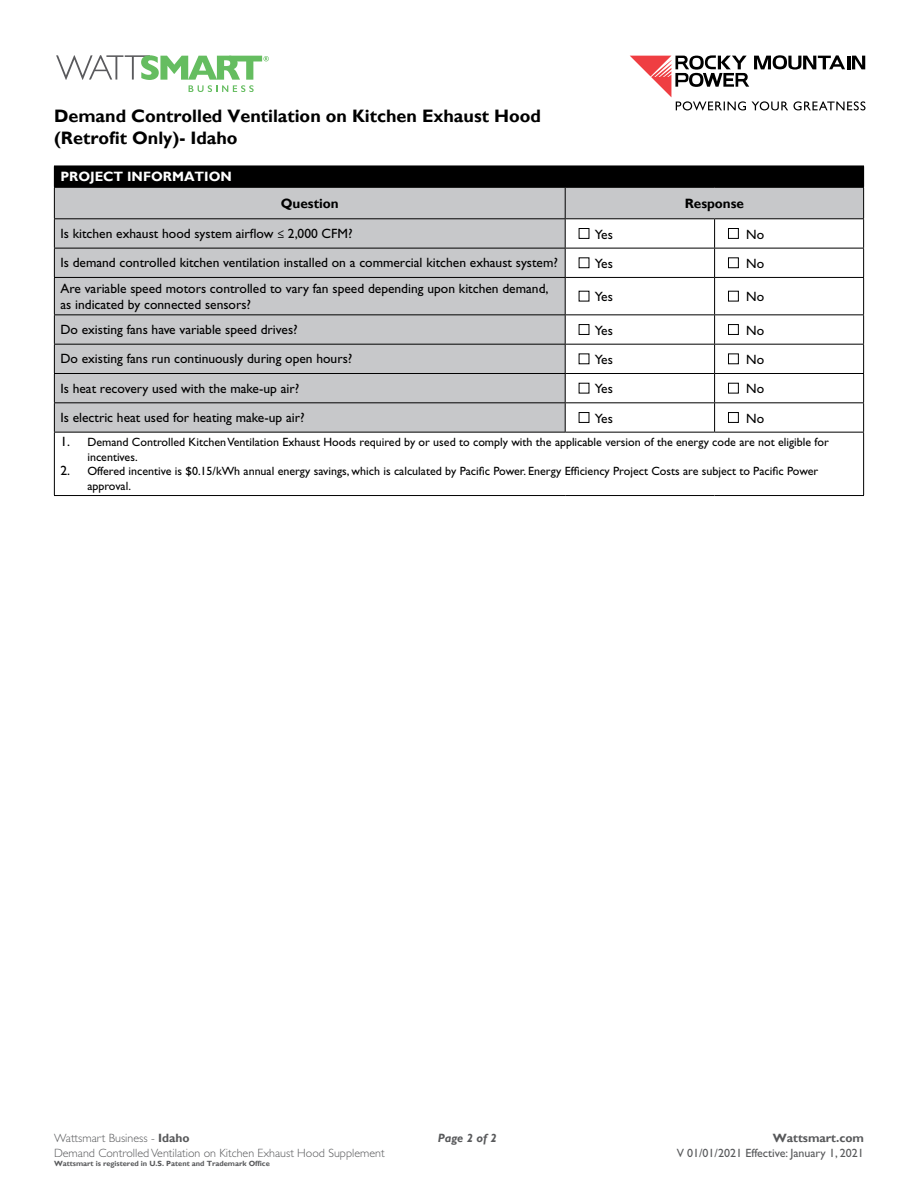
<style>
.page{position:relative;width:918px;height:1188px;background:#fff}
.page>*{position:absolute;margin:0;border:0;box-sizing:border-box;transform-origin:0 0}
.t1{font:700 18px/21.6px "Gill Sans";color:#000}
.t2{font:13.5px/16.2px "Gill Sans Std";color:#000}
.t3{font:700 13.5px "Gill Sans";color:#fff}
.t4{font:700 13.5px "Gill Sans";color:#000}
.t5{font:12px/14.4px "Gill Sans Std";color:#000}
.t6{font:300 12px/14.4px "Gill Sans Std";color:#58595b}
.t7{font:12px "Gill Sans Std";color:#58595b}
.t8{font:700 12px "Gill Sans";color:#58595b}
.t9{font:italic 700 12px "Gill Sans";color:#58595b}
.t10{font:700 7.5px "Gill Sans";color:#58595b}
.s1{font-size:13.5px}
.s2{font-family:"Gill Sans";font-weight:700}
</style>
<div class="page">
<svg style="left:630px;top:55px;width:236px;height:55px"></svg>
<svg style="left:56px;top:55px;width:213px;height:37px"></svg>
<div style="left:55px;top:278px;width:510px;height:154px;background:#c7c8ca"></div>
<svg style="left:54px;top:166px;width:810px;height:111px"></svg>
<hr style="left:54px;top:277px;width:511px;height:1px;background:#000">
<hr style="left:54px;top:278px;width:1px;height:36px;background:#000">
<hr style="left:565px;top:277px;width:150px;height:1px;background:#000">
<hr style="left:565px;top:278px;width:1px;height:36px;background:#000">
<hr style="left:715px;top:277px;width:149px;height:1px;background:#000">
<hr style="left:714px;top:278px;width:1px;height:36px;background:#000">
<hr style="left:863px;top:278px;width:1px;height:36px;background:#000">
<hr style="left:54px;top:314px;width:511px;height:1px;background:#000">
<hr style="left:565px;top:314px;width:150px;height:1px;background:#000">
<hr style="left:715px;top:314px;width:149px;height:1px;background:#000">
<hr style="left:54px;top:344px;width:511px;height:1px;background:#000">
<hr style="left:565px;top:344px;width:150px;height:1px;background:#000">
<hr style="left:715px;top:344px;width:149px;height:1px;background:#000">
<hr style="left:54px;top:373px;width:511px;height:1px;background:#000">
<hr style="left:565px;top:373px;width:150px;height:1px;background:#000">
<hr style="left:715px;top:373px;width:149px;height:1px;background:#000">
<hr style="left:54px;top:402px;width:511px;height:1px;background:#000">
<svg style="left:54px;top:315px;width:1px;height:117px"></svg>
<hr style="left:565px;top:402px;width:150px;height:1px;background:#000">
<svg style="left:565px;top:315px;width:1px;height:117px"></svg>
<hr style="left:715px;top:402px;width:149px;height:1px;background:#000">
<svg style="left:714px;top:315px;width:1px;height:117px"></svg>
<svg style="left:863px;top:315px;width:1px;height:117px"></svg>
<hr style="left:54px;top:432px;width:511px;height:1px;background:#000">
<hr style="left:54px;top:433px;width:1px;height:62px;background:#000">
<hr style="left:565px;top:432px;width:150px;height:1px;background:#000">
<hr style="left:715px;top:432px;width:149px;height:1px;background:#000">
<hr style="left:863px;top:433px;width:1px;height:62px;background:#000">
<hr style="left:54px;top:495px;width:511px;height:1px;background:#000">
<hr style="left:565px;top:495px;width:150px;height:1px;background:#000">
<hr style="left:715px;top:495px;width:149px;height:1px;background:#000">
<div style="left:579px;top:228px;width:10px;height:11px;border:1px solid #000"></div>
<div style="left:728px;top:228px;width:11px;height:11px;border:1px solid #000"></div>
<div style="left:579px;top:257px;width:10px;height:11px;border:1px solid #000"></div>
<div style="left:728px;top:257px;width:11px;height:11px;border:1px solid #000"></div>
<div style="left:728px;top:291px;width:11px;height:10px;border:1px solid #000"></div>
<div style="left:579px;top:324px;width:10px;height:11px;border:1px solid #000"></div>
<div style="left:728px;top:324px;width:11px;height:11px;border:1px solid #000"></div>
<div style="left:728px;top:354px;width:11px;height:10px;border:1px solid #000"></div>
<div style="left:728px;top:383px;width:11px;height:10px;border:1px solid #000"></div>
<div style="left:579px;top:412px;width:10px;height:11px;border:1px solid #000"></div>
<div style="left:728px;top:412px;width:11px;height:11px;border:1px solid #000"></div>
<h1 class="t1" style="left:54px;top:106px;width:488px">Demand Controlled Ventilation on Kitchen Exhaust Hood (Retrofit Only)- Idaho</h1>
<p class="t3" style="left:60px;top:169px;width:173px">PROJECT INFORMATION</p>
<p class="t4" style="left:281px;top:195px;width:59px">Question</p>
<p class="t4" style="left:685px;top:195px;width:61px">Response</p>
<p class="t2" style="left:60px;top:225px;width:294px">Is kitchen exhaust hood system airflow ≤ 2,000 CFM?</p>
<p class="t2" style="left:595px;top:226px;width:20px">Yes</p>
<p class="t2" style="left:746px;top:226px;width:19px">No</p>
<p class="t2" style="left:60px;top:255px;width:499px">Is demand controlled kitchen ventilation installed on a commercial kitchen exhaust system?</p>
<p class="t2" style="left:595px;top:256px;width:20px">Yes</p>
<p class="t2" style="left:746px;top:256px;width:19px">No</p>
<p class="t2" style="left:60px;top:280px;width:490px">Are variable speed motors controlled to vary fan speed depending upon kitchen demand, as indicated by connected sensors?</p>
<p class="t2" style="left:595px;top:289px;width:20px">Yes</p>
<p class="t2" style="left:746px;top:289px;width:19px">No</p>
<p class="t2" style="left:60px;top:322px;width:239px">Do existing fans have variable speed drives?</p>
<p class="t2" style="left:595px;top:322px;width:20px">Yes</p>
<p class="t2" style="left:746px;top:322px;width:19px">No</p>
<p class="t2" style="left:60px;top:351px;width:294px">Do existing fans run continuously during open hours?</p>
<p class="t2" style="left:595px;top:352px;width:20px">Yes</p>
<p class="t2" style="left:746px;top:352px;width:19px">No</p>
<p class="t2" style="left:60px;top:380px;width:240px">Is heat recovery used with the make-up air?</p>
<p class="t2" style="left:595px;top:381px;width:20px">Yes</p>
<p class="t2" style="left:746px;top:381px;width:19px">No</p>
<p class="t2" style="left:60px;top:410px;width:246px">Is electric heat used for heating make-up air?</p>
<p class="t2" style="left:595px;top:410px;width:20px">Yes</p>
<p class="t2" style="left:746px;top:410px;width:19px">No</p>
<p class="t5" style="left:87px;top:435px;width:743px;text-indent:-27px"><span class="s1">1.</span> Demand Controlled Kitchen Ventilation Exhaust Hoods required by or used to comply with the applicable version of the energy code are not eligible for incentives.</p>
<p class="t5" style="left:87px;top:464px;width:732px;text-indent:-27px"><span class="s1">2.</span> Offered incentive is $0.15/kWh annual energy savings, which is calculated by Pacific Power. Energy Efficiency Project Costs are subject to Pacific Power approval.</p>
<p class="t6" style="left:54px;top:1131px;width:332px">Wattsmart Business - <span class="s2">Idaho<br></span>Demand Controlled Ventilation on Kitchen Exhaust Hood Supplement</p>
<p class="t10" style="left:54px;top:1159px;width:217px">Wattsmart is registered in U.S. Patent and Trademark Office</p>
<p class="t9" style="left:438px;top:1131px;width:61px">Page 2 of 2</p>
<p class="t8" style="left:773px;top:1131px;width:93px">Wattsmart.com</p>
<p class="t7" style="left:677px;top:1146px;width:189px">V 01/01/2021 Effective: January 1, 2021</p>
</div>
